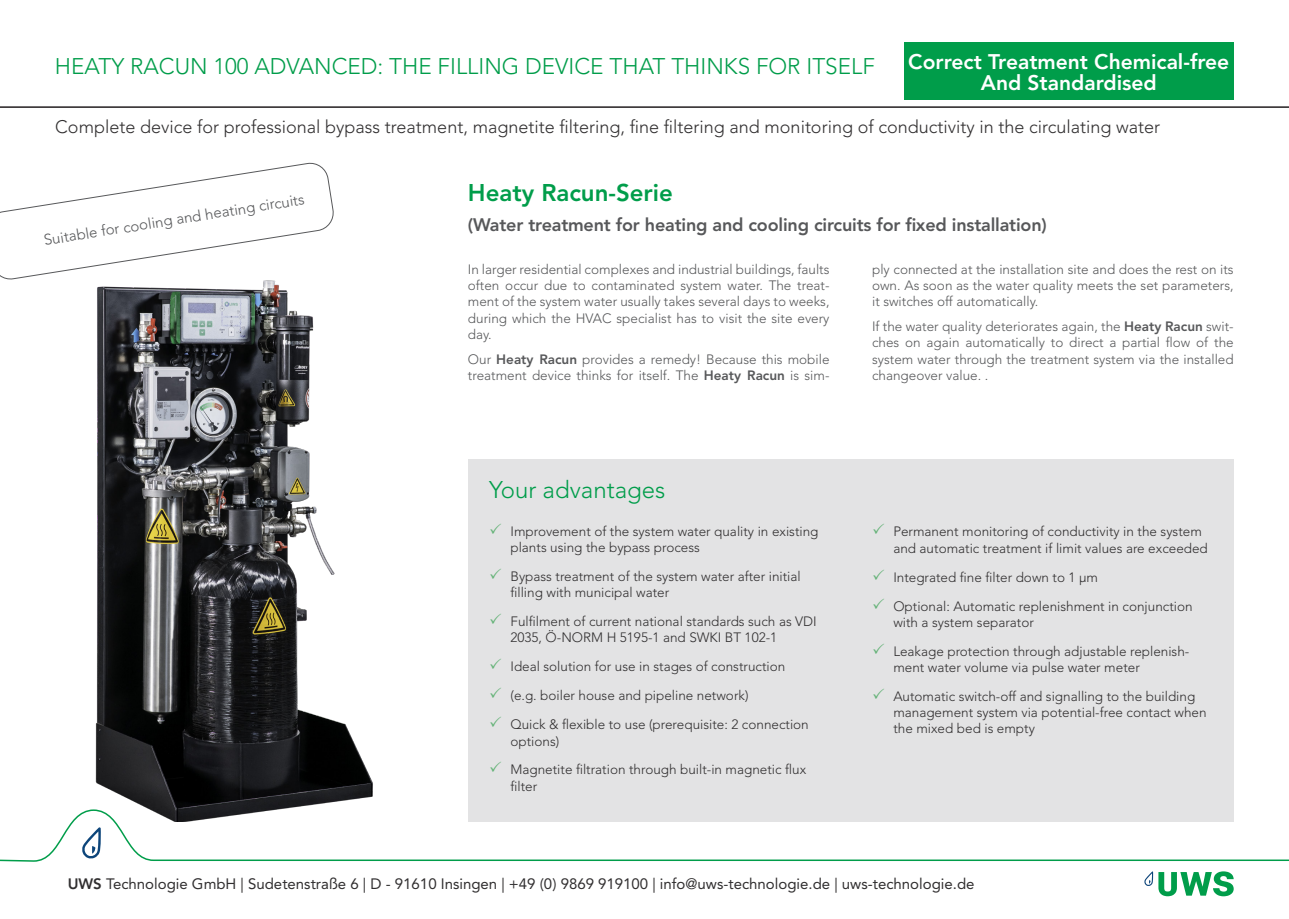
<style>
.page{position:relative;width:1289px;height:919px;background:#fff}
.page>*{position:absolute;margin:0;border:0;box-sizing:border-box;transform-origin:0 0}
.t1{font:800 24px "Avenir LT Pro";color:#009d4a}
.t2{font:300 24px "Avenir LT Std";color:#009d4a}
.t3{font:300 22.5px "Avenir LT Std";color:#009d4a}
.t4{font:800 21px/21px "Avenir LT Pro";color:#fff;text-align:center}
.t5{font:300 18px "Avenir LT Std";color:#312f30}
.t6{font:800 18px "Avenir LT Pro";letter-spacing:-.01em;color:#57585a}
.t7{font:15px "Avenir LT Std";color:#312f30}
.t8{font:300 15px "Avenir LT Std";color:#57585a}
.t9{font:300 13.5px/16.2px "Avenir LT Std";color:#312f30}
.t10{font:300 13.5px/16.2px "Avenir LT Std";color:#57585a;text-align:justify}
.s1{font-family:"Avenir LT Pro";font-weight:800}
.s2{color:#63b276}
</style>
<div class="page">
<img style="left:95px;top:280px;width:278px;height:529px">
<div style="left:468px;top:459px;width:765px;height:362px;background:#e3e3e4"></div>
<svg style="left:0;top:162px;width:334px;height:118px"></svg>
<hr style="left:0;top:106px;width:1288px;height:2px;background:#231f20">
<svg style="left:0;top:809px;width:1288px;height:52px"></svg>
<svg style="left:82px;top:827px;width:19px;height:31px"></svg>
<svg style="left:1144px;top:871px;width:89px;height:25px"></svg>
<div style="left:904px;top:43px;width:329px;height:57px;background:#009d4a"></div>
<p class="t3" style="left:55px;top:53px;width:821px">HEATY RACUN 100 ADVANCED: THE FILLING DEVICE THAT THINKS FOR ITSELF</p>
<p class="t4" style="left:908px;top:51px;width:322px">Correct Treatment Chemical-free<br>And Standardised</p>
<p class="t5" style="left:55px;top:116px;width:1106px">Complete device for professional bypass treatment, magnetite filtering, fine filtering and monitoring of conductivity in the circulating water</p>
<p class="t8" style="left:42px;top:231px;width:265px;rotate:-9deg">Suitable for cooling and heating circuits</p>
<p class="t1" style="left:468px;top:178px;width:206px">Heaty Racun-Serie</p>
<p class="t6" style="left:468px;top:214px;width:580px">(Water treatment for heating and cooling circuits for fixed installation)</p>
<p class="t10" style="left:468px;top:261px;width:363px">In larger residential complexes and industrial buildings, faults often occur due to contaminated system water. The treat&shy;ment of the system water usually takes several days to weeks, during which the HVAC specialist has to visit the site every day.</p>
<p class="t10" style="left:468px;top:351px;width:363px">Our <span class="s1">Heaty Racun</span> provides a remedy! Because this mobile treatment device thinks for itself. The <span class="s1">Heaty Racun</span> is sim-</p>
<p class="t2" style="left:489px;top:476px;width:178px">Your advantages</p>
<p class="t9" style="left:510px;top:523px;width:309px;text-indent:-21px"><span class="s2">✓</span> Improvement of the system water quality in existing plants using the bypass process</p>
<p class="t9" style="left:510px;top:568px;width:292px;text-indent:-21px"><span class="s2">✓</span> Bypass treatment of the system water after initial filling with municipal water</p>
<p class="t9" style="left:510px;top:613px;width:308px;text-indent:-21px"><span class="s2">✓</span> Fulfilment of current national standards such as VDI<br>2035, Ö-NORM H 5195-1 and SWKI BT 102-1</p>
<p class="t9" style="left:489px;top:658px;width:297px"><span class="s2">✓</span> Ideal solution for use in stages of construction</p>
<p class="t9" style="left:489px;top:687px;width:261px"><span class="s2">✓</span> (e.g. boiler house and pipeline network)</p>
<p class="t9" style="left:510px;top:716px;width:300px;text-indent:-21px"><span class="s2">✓</span> Quick &amp; flexible to use (prerequisite: 2 connection options)</p>
<p class="t9" style="left:510px;top:761px;width:297px;text-indent:-21px"><span class="s2">✓</span> Magnetite filtration through built-in magnetic flux filter</p>
<p class="t10" style="left:872px;top:261px;width:363px">ply connected at the installation site and does the rest on its own. As soon as the water quality meets the set parameters, it switches off automatically.</p>
<p class="t10" style="left:872px;top:318px;width:363px">If the water quality deteriorates again, the <span class="s1">Heaty Racun</span> swit&shy;ches on again automatically to direct a partial flow of the system water through the treatment system via the installed changeover value. .</p>
<p class="t9" style="left:893px;top:523px;width:316px;text-indent:-21px"><span class="s2">✓</span> Permanent monitoring of conductivity in the system and automatic treatment if limit values are exceeded</p>
<p class="t9" style="left:872px;top:568px;width:227px"><span class="s2">✓</span> Integrated fine filter down to 1 µm</p>
<p class="t9" style="left:893px;top:597px;width:301px;text-indent:-21px"><span class="s2">✓</span> Optional: Automatic replenishment in conjunction with a system separator</p>
<p class="t9" style="left:893px;top:643px;width:297px;text-indent:-21px"><span class="s2">✓</span> Leakage protection through adjustable replenish&shy;ment water volume via pulse water meter</p>
<p class="t9" style="left:893px;top:688px;width:315px;text-indent:-21px"><span class="s2">✓</span> Automatic switch-off and signalling to the building management system via potential-free contact when the mixed bed is empty</p>
<p class="t7" style="left:68px;top:875px;width:908px"><span class="s1">UWS</span> Technologie GmbH | Sudetenstraße 6 | D - 91610 Insingen | +49 (0) 9869 919100 | info@uws-technologie.de | uws-technologie.de</p>
</div>
